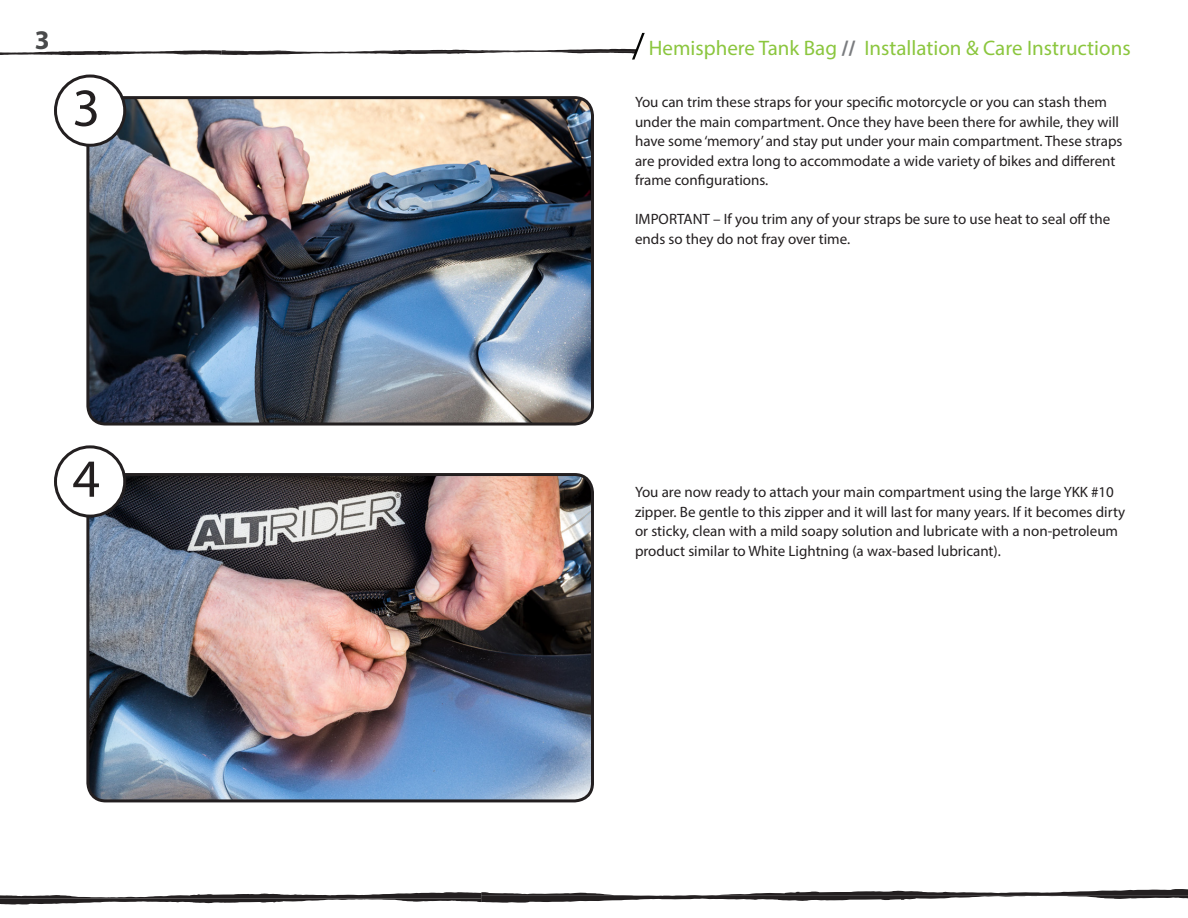
<style>
.page{position:relative;width:1188px;height:918px;background:#fff}
.page>*{position:absolute;margin:0;border:0;box-sizing:border-box;transform-origin:0 0}
.t1{font:54px "Myriad Pro";color:#231f20}
.t2{font:700 27px "Myriad Pro";color:#494a4b}
.t3{font:21px "Myriad Pro";color:#8bc63e}
.t4{font:15px/19.5px "Myriad Pro";color:#231f20}
.s1{font-weight:700;color:#7a7c7f}
</style>
<div class="page">
<svg style="left:0;top:889px;width:1188px;height:16px"></svg>
<img style="left:90px;top:98px;width:500px;height:324px">
<div style="left:86px;top:96px;width:508px;height:330px;border:3px solid #231f20;border-radius:18px"></div>
<img style="left:90px;top:475px;width:502px;height:326px">
<div style="left:86px;top:473px;width:508px;height:329px;border:3px solid #231f20;border-radius:18px"></div>
<svg style="left:0;top:33px;width:645px;height:27px"></svg>
<div style="left:56px;top:76px;width:69px;height:69px;background:#fff;border-radius:50%"></div>
<div style="left:54px;top:75px;width:72px;height:72px;border:3px solid #231f20;border-radius:50%"></div>
<div style="left:56px;top:447px;width:69px;height:69px;background:#fff;border-radius:50%"></div>
<div style="left:54px;top:445px;width:72px;height:73px;border:3px solid #231f20;border-radius:50%"></div>
<h2 class="t2" style="left:34px;top:22px;width:16px">3</h2>
<p class="t1" style="left:72px;top:74px;width:29px">3</p>
<p class="t1" style="left:72px;top:445px;width:29px">4</p>
<p class="t3" style="left:649px;top:35px;width:483px">Hemisphere Tank Bag <span class="s1">//</span> Installation &amp; Care Instructions</p>
<p class="t4" style="left:635px;top:92px;width:489px">You can trim these straps for your specific motorcycle or you can stash them under the main compartment. Once they have been there for awhile, they will have some ‘memory’ and stay put under your main compartment. These straps are provided extra long to accommodate a wide variety of bikes and different frame configurations.</p>
<p class="t4" style="left:635px;top:209px;width:477px">IMPORTANT – If you trim any of your straps be sure to use heat to seal off the ends so they do not fray over time.</p>
<p class="t4" style="left:635px;top:482px;width:492px">You are now ready to attach your main compartment using the large YKK #10 zipper. Be gentle to this zipper and it will last for many years. If it becomes dirty or sticky, clean with a mild soapy solution and lubricate with a non-petroleum product similar to White Lightning (a wax-based lubricant).</p>
</div>
